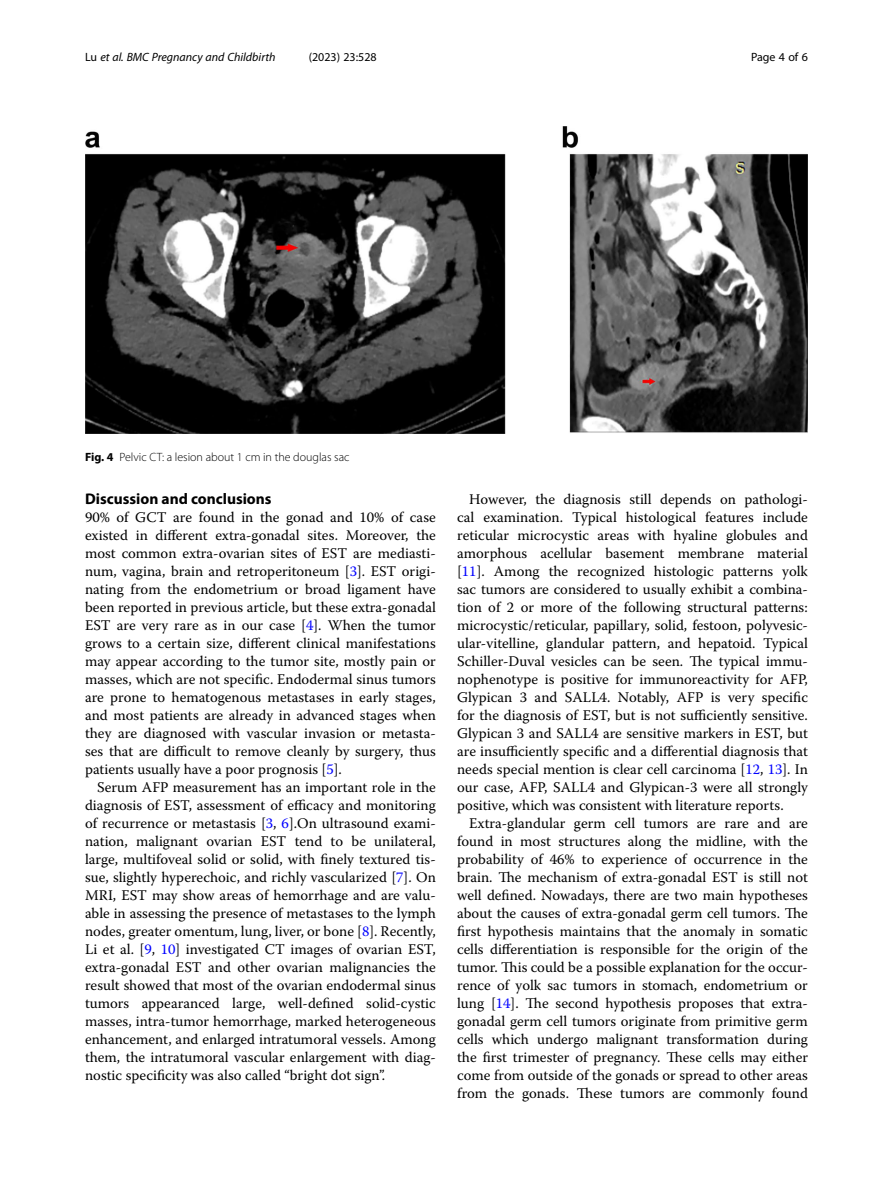
<style>
.page{position:relative;width:893px;height:1191px;background:#fff}
.page>*{position:absolute;margin:0;border:0;box-sizing:border-box;transform-origin:0 0}
.Head_1{font:700 15.45px "Myriad Pro";color:#000}
.Body_Text_Indent{font:14.7px/18px "Warnock Pro";color:#000;text-align:justify}
.Body_Text{font:14.7px/18px "Warnock Pro";color:#000;text-align:justify}
.Figure_Caption{font:300 12px "Myriad Pro";color:#000}
.t1{font:italic 12px "Myriad Pro";color:#000}
.t2{font:12px "Myriad Pro";color:#000}
.s1{font-style:normal}
.s2{font-weight:700}
.s3{color:#00f}
</style>
<div class="page">
<img style="left:85px;top:126px;width:723px;height:308px">
<p class="t1" style="left:85px;top:50px;width:192px"><span class="s1">Lu</span> et al. BMC Pregnancy and Childbirth</p>
<p class="t2" style="left:309px;top:50px;width:70px">(2023) 23:528</p>
<p class="t2" style="left:751px;top:50px;width:58px">Page 4 of 6</p>
<p class="Figure_Caption" style="left:85px;top:450px;width:266px"><span class="s2">Fig. 4</span> Pelvic CT: a lesion about 1 cm in the douglas sac</p>
<p class="Head_1" style="left:85px;top:489px;width:188px">Discussion and conclusions</p>
<p class="Body_Text" style="left:85px;top:508px;width:352px">90% of GCT are found in the gonad and 10% of case existed in different extra-gonadal sites. Moreover, the most common extra-ovarian sites of EST are mediasti&shy;num, vagina, brain and retroperitoneum [<span class="s3">3</span>]. EST origi&shy;nating from the endometrium or broad ligament have been reported in previous article, but these extra-gonadal EST are very rare as in our case [<span class="s3">4</span>]. When the tumor grows to a certain size, different clinical manifestations may appear according to the tumor site, mostly pain or masses, which are not specific. Endodermal sinus tumors are prone to hematogenous metastases in early stages, and most patients are already in advanced stages when they are diagnosed with vascular invasion or metasta&shy;ses that are difficult to remove cleanly by surgery, thus patients usually have a poor prognosis [<span class="s3">5</span>].</p>
<p class="Body_Text_Indent" style="left:85px;top:778px;width:352px;text-indent:12px">Serum AFP measurement has an important role in the diagnosis of EST, assessment of efficacy and monitoring of recurrence or metastasis [<span class="s3">3</span>, <span class="s3">6</span>].On ultrasound exami&shy;nation, malignant ovarian EST tend to be unilateral, large, multifoveal solid or solid, with finely textured tis&shy;sue, slightly hyperechoic, and richly vascularized [<span class="s3">7</span>]. On MRI, EST may show areas of hemorrhage and are valu&shy;able in assessing the presence of metastases to the lymph nodes, greater omentum, lung, liver, or bone [<span class="s3">8</span>]. Recently, Li et al. [<span class="s3">9</span>, <span class="s3">10</span>] investigated CT images of ovarian EST, extra-gonadal EST and other ovarian malignancies the result showed that most of the ovarian endodermal sinus tumors appearanced large, well-defined solid-cystic masses, intra-tumor hemorrhage, marked heterogeneous enhancement, and enlarged intratumoral vessels. Among them, the intratumoral vascular enlargement with diag&shy;nostic specificity was also called “bright dot sign”.</p>
<p class="Body_Text_Indent" style="left:457px;top:490px;width:352px;text-indent:12px">However, the diagnosis still depends on pathologi&shy;cal examination. Typical histological features include reticular microcystic areas with hyaline globules and amorphous acellular basement membrane material [<span class="s3">11</span>]. Among the recognized histologic patterns yolk sac tumors are considered to usually exhibit a combina&shy;tion of 2 or more of the following structural patterns: microcystic/reticular, papillary, solid, festoon, polyvesic&shy;ular-vitelline, glandular pattern, and hepatoid. Typical Schiller-Duval vesicles can be seen. The typical immu&shy;nophenotype is positive for immunoreactivity for AFP, Glypican 3 and SALL4. Notably, AFP is very specific for the diagnosis of EST, but is not sufficiently sensitive.<br>Glypican 3 and SALL4 are sensitive markers in EST, but are insufficiently specific and a differential diagnosis that needs special mention is clear cell carcinoma [<span class="s3">12</span>, <span class="s3">13</span>]. In our case, AFP, SALL4 and Glypican-3 were all strongly positive, which was consistent with literature reports.</p>
<p class="Body_Text_Indent" style="left:457px;top:814px;width:352px;text-indent:12px">Extra-glandular germ cell tumors are rare and are found in most structures along the midline, with the probability of 46% to experience of occurrence in the brain. The mechanism of extra-gonadal EST is still not well defined. Nowadays, there are two main hypotheses about the causes of extra-gonadal germ cell tumors. The first hypothesis maintains that the anomaly in somatic cells differentiation is responsible for the origin of the tumor. This could be a possible explanation for the occur&shy;rence of yolk sac tumors in stomach, endometrium or lung [<span class="s3">14</span>]. The second hypothesis proposes that extra&shy;gonadal germ cell tumors originate from primitive germ cells which undergo malignant transformation during the first trimester of pregnancy. These cells may either come from outside of the gonads or spread to other areas from the gonads. These tumors are commonly found</p>
</div>
